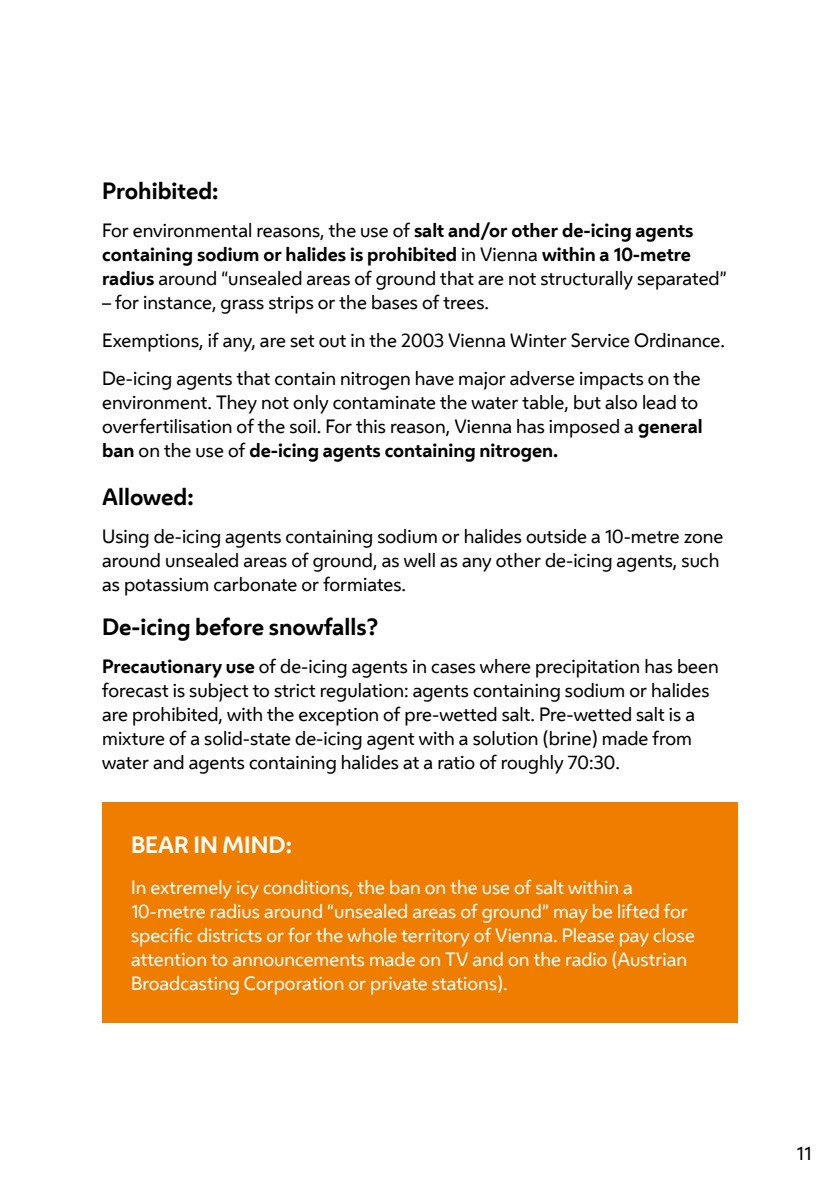
<style>
.page{position:relative;width:840px;height:1191px;background:#fff}
.page>*{position:absolute;margin:0;border:0;box-sizing:border-box;transform-origin:0 0}
.t1{font:700 22px "Wiener Melange";color:#000}
.t2{font:700 22px "Wiener Melange";color:#fff}
.t3{font:18px/24px "Wiener Melange";color:#000}
.t4{font:18px/24px "Wiener Melange";color:#fff}
.s1{font-weight:700}
</style>
<div class="page">
<div style="left:103px;top:802px;width:634px;height:220px;background:#ef7d00"></div>
<p class="t1" style="left:102px;top:175px;width:118px">Prohibited:</p>
<p class="t3" style="left:102px;top:218px;width:625px">For environmental reasons, the use of <span class="s1">salt and/or other de-icing agents containing sodium or halides is prohibited</span> in Vienna <span class="s1">within a 10-metre radius</span> around “unsealed areas of ground that are not structurally separated”</p>
<p class="t3" style="left:102px;top:290px;width:388px">– for instance, grass strips or the bases of trees.</p>
<p class="t3" style="left:102px;top:328px;width:624px">Exemptions, if any, are set out in the 2003 Vienna Winter Service Ordinance.</p>
<p class="t3" style="left:102px;top:366px;width:601px">De-icing agents that contain nitrogen have major adverse impacts on the environment. They not only contaminate the water table, but also lead to overfertilisation of the soil. For this reason, Vienna has imposed a <span class="s1">general ban</span> on the use of <span class="s1">de-icing agents containing nitrogen.</span></p>
<p class="t1" style="left:102px;top:481px;width:93px">Allowed:</p>
<p class="t3" style="left:102px;top:524px;width:622px">Using de-icing agents containing sodium or halides outside a 10-metre zone around unsealed areas of ground, as well as any other de-icing agents, such as potassium carbonate or formiates.</p>
<p class="t1" style="left:102px;top:611px;width:278px">De-icing before snowfalls?</p>
<p class="t3" style="left:102px;top:654px;width:617px"><span class="s1">Precautionary use</span> of de-icing agents in cases where precipitation has been forecast is subject to strict regulation: agents containing sodium or halides are prohibited, with the exception of pre-wetted salt. Pre-wetted salt is a mixture of a solid-state de-icing agent with a solution (brine) made from water and agents containing halides at a ratio of roughly 70:30.</p>
<p class="t2" style="left:131px;top:829px;width:162px">BEAR IN MIND:</p>
<p class="t4" style="left:131px;top:875px;width:565px">In extremely icy conditions, the ban on the use of salt within a 10-metre radius around “unsealed areas of ground” may be lifted for specific districts or for the whole territory of Vienna. Please pay close attention to announcements made on TV and on the radio (Austrian Broadcasting Corporation or private stations).</p>
<p class="t3" style="left:796px;top:1141px;width:16px">11</p>
</div>
